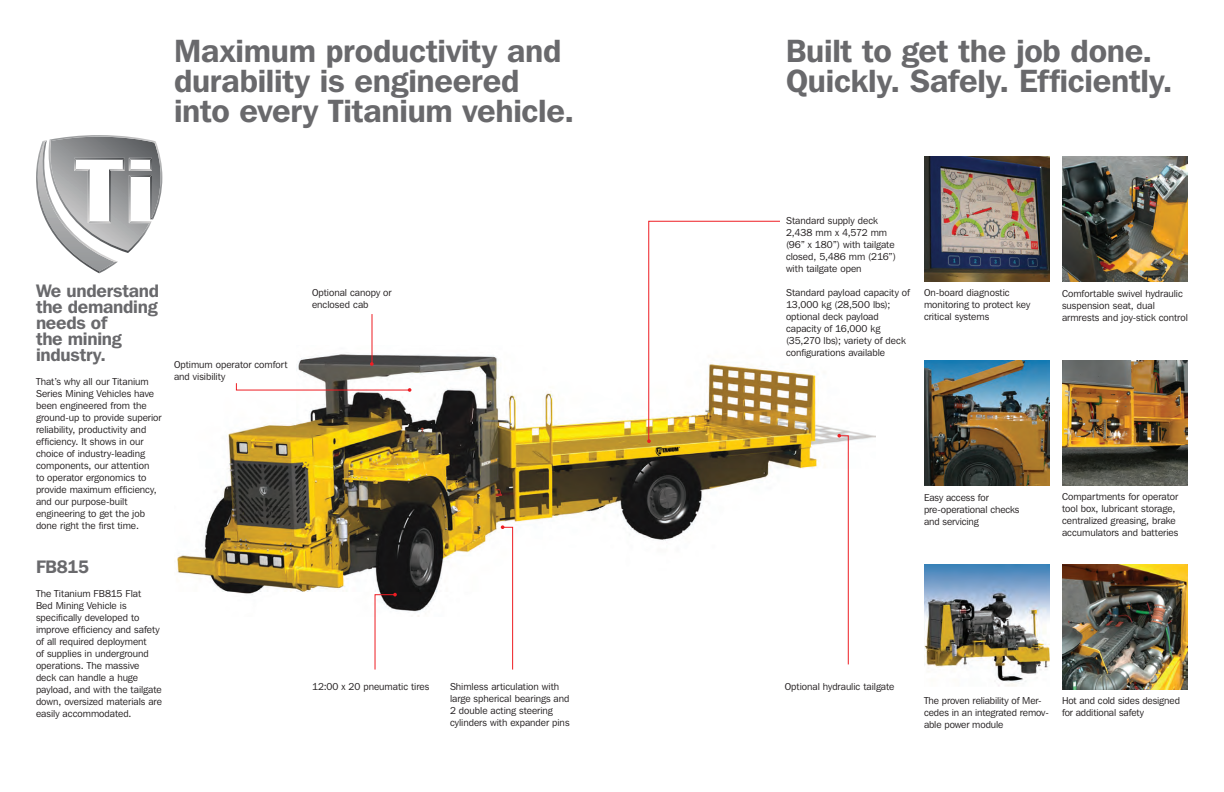
<style>
.page{position:relative;width:1224px;height:792px;background:#fff}
.page>*{position:absolute;margin:0;border:0;box-sizing:border-box;transform-origin:0 0}
.t1{font:600 32px/30px "Franklin Gothic IT Cby BT";letter-spacing:-.005em;color:#69696c}
.t2{font:600 18px/16px "Franklin Gothic IT Cby BT";letter-spacing:-.015em;color:#69696c}
.t3{font:10px/12px "Franklin Gothic IT Cby BT";color:#231f20}
</style>
<div class="page">
<img style="left:177px;top:345px;width:699px;height:271px">
<svg style="left:36px;top:135px;width:127px;height:138px"></svg>
<img style="left:924px;top:564px;width:126px;height:122px">
<img style="left:1062px;top:564px;width:126px;height:126px">
<img style="left:1062px;top:360px;width:126px;height:126px">
<img style="left:924px;top:156px;width:126px;height:126px">
<img style="left:924px;top:360px;width:126px;height:126px">
<img style="left:1062px;top:156px;width:126px;height:126px">
<svg style="left:501px;top:525px;width:12px;height:145px"></svg>
<svg style="left:837px;top:434px;width:12px;height:231px"></svg>
<svg style="left:375px;top:593px;width:22px;height:77px"></svg>
<hr style="left:372px;top:314px;width:1px;height:50px;background:#ee1d23">
<svg style="left:370px;top:362px;width:4px;height:4px"></svg>
<svg style="left:236px;top:383px;width:175px;height:9px"></svg>
<svg style="left:647px;top:221px;width:133px;height:222px"></svg>
<p class="t1" style="left:174px;top:35px;width:402px">Maximum productivity and durability is engineered into every Titanium vehicle.</p>
<p class="t1" style="left:786px;top:35px;width:368px">Built to get the job done.</p>
<p class="t1" style="left:786px;top:65px;width:388px">Quickly. Safely. Efficiently.</p>
<p class="t2" style="left:36px;top:282px;width:125px">We understand the demanding needs of<br>the mining industry.</p>
<p class="t3" style="left:36px;top:375px;width:127px">That’s why all our Titanium<br>Series Mining Vehicles have been engineered from the ground-up to provide superior reliability, productivity and efficiency. It shows in our choice of industry-leading components, our attention<br>to operator ergonomics to provide maximum efficiency, and our purpose-built engineering to get the job done right the first time.</p>
<p class="t2" style="left:36px;top:558px;width:55px">FB815</p>
<p class="t3" style="left:36px;top:587px;width:128px">The Titanium FB815 Flat<br>Bed Mining Vehicle is specifically developed to improve efficiency and safety of all required deployment<br>of supplies in underground operations. The massive deck can handle a huge payload, and with the tailgate down, oversized materials are easily accommodated.</p>
<p class="t3" style="left:174px;top:358px;width:115px">Optimum operator comfort and visibility</p>
<p class="t3" style="left:312px;top:286px;width:81px">Optional canopy or</p>
<p class="t3" style="left:312px;top:298px;width:58px">enclosed cab</p>
<p class="t3" style="left:312px;top:680px;width:119px">12:00 x 20 pneumatic tires</p>
<p class="t3" style="left:450px;top:680px;width:121px">Shimless articulation with large spherical bearings and<br>2 double acting steering cylinders with expander pins</p>
<p class="t3" style="left:786px;top:214px;width:93px">Standard supply deck</p>
<p class="t3" style="left:786px;top:226px;width:103px">2,438 mm x 4,572 mm</p>
<p class="t3" style="left:786px;top:238px;width:111px">(96” x 180”) with tailgate closed, 5,486 mm (216”) with tailgate open</p>
<p class="t3" style="left:786px;top:286px;width:125px">Standard payload capacity of<br>13,000 kg (28,500 lbs);</p>
<p class="t3" style="left:786px;top:310px;width:121px">optional deck payload capacity of 16,000 kg (35,270 lbs); variety of deck configurations available</p>
<p class="t3" style="left:924px;top:286px;width:108px">On-board diagnostic monitoring to protect key critical systems</p>
<p class="t3" style="left:1062px;top:287px;width:127px">Comfortable swivel hydraulic suspension seat, dual armrests and joy-stick control</p>
<p class="t3" style="left:924px;top:491px;width:66px">Easy access for</p>
<p class="t3" style="left:924px;top:503px;width:97px">pre-operational checks</p>
<p class="t3" style="left:924px;top:515px;width:56px">and servicing</p>
<p class="t3" style="left:1062px;top:490px;width:118px">Compartments for operator tool box, lubricant storage, centralized greasing, brake accumulators and batteries</p>
<p class="t3" style="left:785px;top:680px;width:111px">Optional hydraulic tailgate</p>
<p class="t3" style="left:924px;top:694px;width:126px">The proven reliability of Mer&shy;cedes in an integrated remov&shy;able power module</p>
<p class="t3" style="left:1062px;top:694px;width:119px">Hot and cold sides designed for additional safety</p>
</div>
